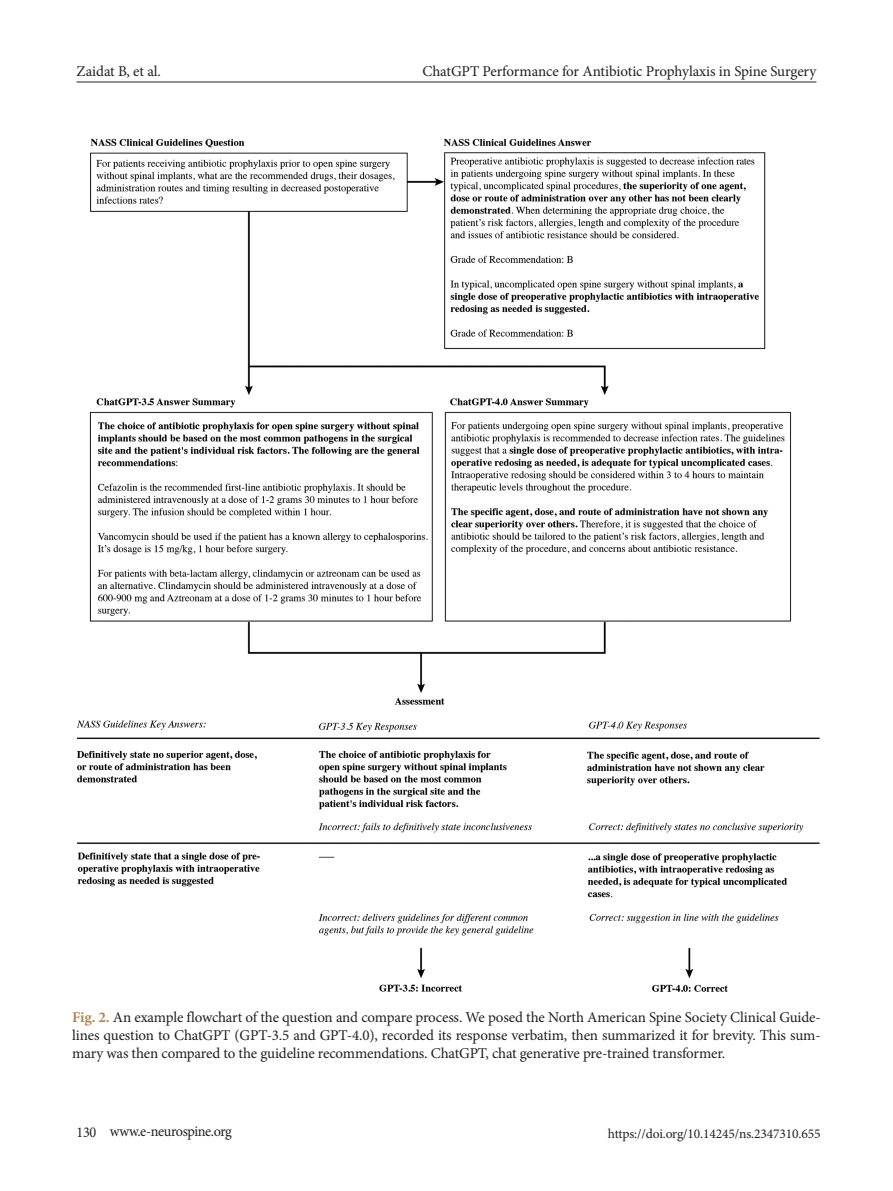
<style>
.page{position:relative;width:893px;height:1191px;background:#fff}
.page>*{position:absolute;margin:0;border:0;box-sizing:border-box;transform-origin:0 0}
.표그림캡션{font:15px/18px "Minion Pro";letter-spacing:-.015em;color:#231f20;text-align:justify}
.표그림캡션-2{font:15px "Minion Pro";letter-spacing:-.015em;color:#231f20;scale:.95 1}
.doi_번호{font:13.5px "Minion Pro";letter-spacing:-.01em;color:#231f20}
.s1{font-weight:700;color:#b28450}
</style>
<div class="page">
<hr style="left:77px;top:82px;width:739px;height:1px;background:#231f20">
<img style="left:76px;top:138px;width:744px;height:854px">
<p class="표그림캡션" style="left:77px;top:62px;width:86px">Zaidat B, et al.</p>
<p class="표그림캡션" style="left:422px;top:62px;width:396px">ChatGPT Performance for Antibiotic Prophylaxis in Spine Surgery</p>
<p class="표그림캡션" style="left:72px;top:1008px;width:750px"><span class="s1">Fig. 2.</span> An example flowchart of the question and compare process. We posed the North American Spine Society Clinical Guide&shy;lines question to ChatGPT (GPT-3.5 and GPT-4.0), recorded its response verbatim, then summarized it for brevity. This sum&shy;mary was then compared to the guideline recommendations. ChatGPT, chat generative pre-trained transformer.</p>
<p class="표그림캡션-2" style="left:77px;top:1121px;width:165px">130 www.e-neurospine.org</p>
<p class="doi_번호" style="left:608px;top:1124px;width:214px">https://doi.org/10.14245/ns.2347310.655</p>
</div>
